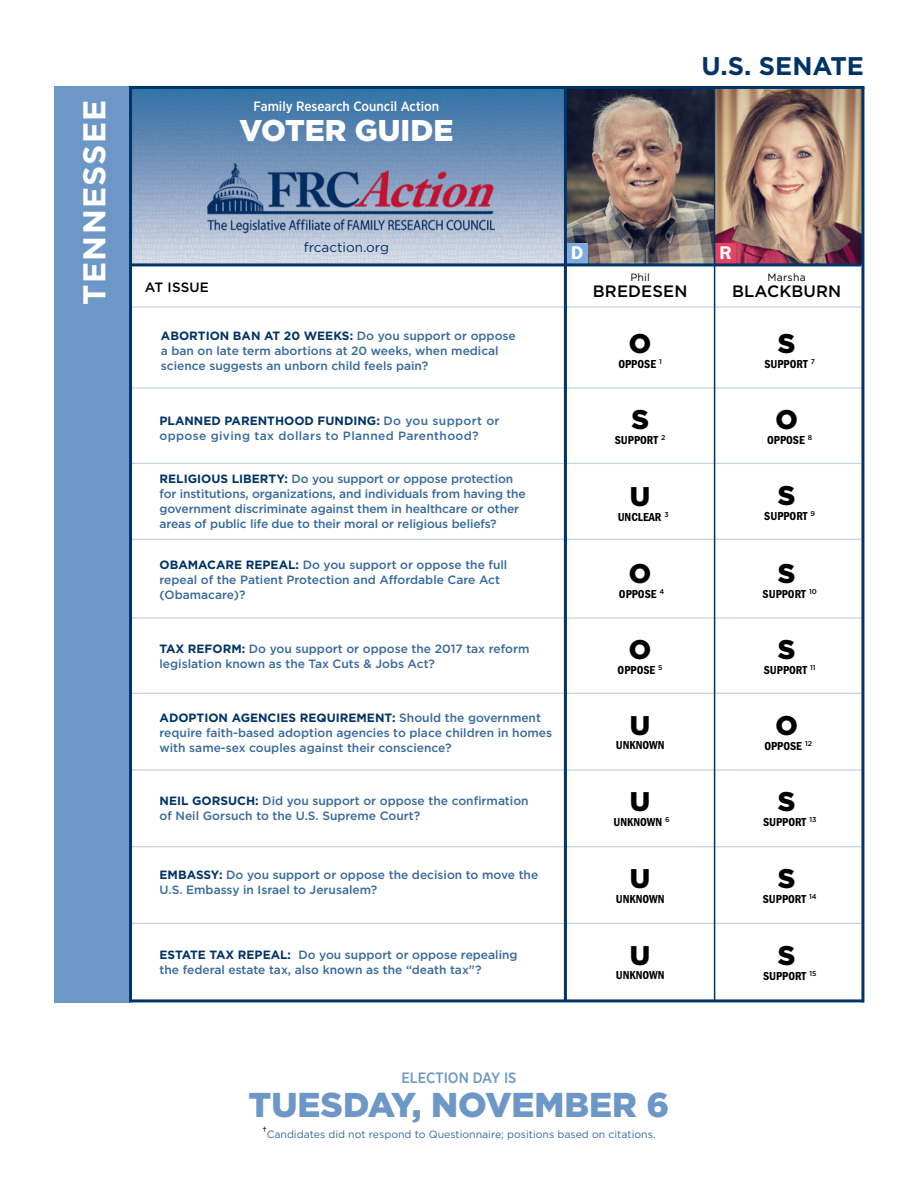
<style>
.page{position:relative;width:918px;height:1188px;background:#fff}
.page>*{position:absolute;margin:0;border:0;box-sizing:border-box;transform-origin:0 0}
.t1{font:900 34.5px "Gotham";color:#6c97c6}
.t2{font:700 31.5px "Gotham";letter-spacing:.04em;color:#fff}
.t3{font:900 30px "Gotham";color:#fff}
.t4{font:900 27px "Gotham";color:#000}
.t5{font:700 25.5px "Gotham";color:#036}
.t6{font:600 18.45px "ITC Franklin Gothic Std";color:#fff}
.t7{font:500 16.5px "Gotham";letter-spacing:.01em;color:#000}
.t8{font:500 15px "Gotham Narrow";color:#6c97c6}
.t9{font:500 13.5px "Gotham Narrow";color:#fff}
.t10{font:13.5px "Gotham";color:#036}
.t11{font:500 13.5px "Gotham";letter-spacing:.01em;color:#000}
.t12{font:500 12px/15px "Gotham";color:#36699c}
.t13{font:12px "ITC Franklin Gothic Std Dm Cd";color:#000}
.t14{font:500 12px/15px "Gotham";letter-spacing:.03em;color:#36699c}
.t15{font:10.5px "Gotham";color:#36699c}
.t16{font:10.5px "Gotham";letter-spacing:.02em;color:#000}
.s1{font-weight:700;color:#036}
</style>
<div class="page">
<img style="left:132px;top:89px;width:432px;height:174px">
<img style="left:208px;top:164px;width:286px;height:73px">
<div style="left:54px;top:86px;width:75px;height:916px;background:#6c97c6"></div>
<svg style="left:567px;top:89px;width:147px;height:174px;background:#726563"></svg>
<div style="left:567px;top:243px;width:21px;height:20px;background:#80acdd"></div>
<svg style="left:715px;top:89px;width:146px;height:174px;background:#a68373"></svg>
<div style="left:715px;top:243px;width:21px;height:20px;background:#e44362"></div>
<hr style="left:130px;top:693px;width:732px;height:1px;background:#c4d5e8">
<hr style="left:130px;top:769px;width:732px;height:2px;background:#c4d5e8">
<hr style="left:130px;top:846px;width:732px;height:1px;background:#c4d5e8">
<hr style="left:130px;top:923px;width:732px;height:1px;background:#c4d5e8">
<hr style="left:131px;top:617px;width:731px;height:2px;background:#c4d5e8">
<hr style="left:130px;top:539px;width:731px;height:1px;background:#c4d5e8">
<hr style="left:129px;top:463px;width:732px;height:1px;background:#c4d5e8">
<hr style="left:131px;top:387px;width:732px;height:2px;background:#c4d5e8">
<hr style="left:129px;top:306px;width:735px;height:2px;background:#c4d5e8">
<hr style="left:131px;top:999px;width:733px;height:3px;background:#036">
<hr style="left:131px;top:263px;width:730px;height:3px;background:#036">
<hr style="left:564px;top:87px;width:3px;height:914px;background:#036">
<hr style="left:129px;top:86px;width:735px;height:3px;background:#036">
<hr style="left:861px;top:87px;width:3px;height:915px;background:#036">
<hr style="left:129px;top:87px;width:3px;height:915px;background:#036">
<hr style="left:714px;top:86px;width:1px;height:915px;background:#036">
<h2 class="t2" style="left:76px;top:305px;width:206px;rotate:-90deg">TENNESSEE</h2>
<p class="t9" style="left:254px;top:98px;width:187px">Family Research Council Action</p>
<h3 class="t3" style="left:240px;top:113px;width:215px">VOTER GUIDE</h3>
<h3 class="t5" style="left:702px;top:51px;width:164px">U.S. SENATE</h3>
<p class="t10" style="left:304px;top:240px;width:87px">frcaction.org</p>
<h3 class="t6" style="left:571px;top:242px;width:14px">D</h3>
<h3 class="t6" style="left:720px;top:242px;width:14px">R</h3>
<p class="t11" style="left:145px;top:279px;width:65px">AT ISSUE</p>
<p class="t16" style="left:630px;top:271px;width:21px">Phil</p>
<h3 class="t7" style="left:593px;top:282px;width:96px">BREDESEN</h3>
<p class="t16" style="left:768px;top:271px;width:40px">Marsha</p>
<h3 class="t7" style="left:732px;top:282px;width:111px">BLACKBURN</h3>
<p class="t12" style="left:161px;top:328px;width:356px"><span class="s1">ABORTION BAN AT 20 WEEKS:</span> Do you support or oppose a ban on late term abortions at 20 weeks, when medical science suggests an unborn child feels pain?</p>
<h3 class="t4" style="left:629px;top:328px;width:24px">O</h3>
<p class="t13" style="left:618px;top:357px;width:45px">OPPOSE <sup>1</sup></p>
<h3 class="t4" style="left:778px;top:328px;width:19px">S</h3>
<p class="t13" style="left:764px;top:357px;width:52px">SUPPORT <sup>7</sup></p>
<p class="t14" style="left:160px;top:413px;width:341px"><span class="s1">PLANNED PARENTHOOD FUNDING:</span> Do you support or oppose giving tax dollars to Planned Parenthood?</p>
<h3 class="t4" style="left:631px;top:404px;width:19px">S</h3>
<p class="t13" style="left:615px;top:434px;width:52px">SUPPORT <sup>2</sup></p>
<h3 class="t4" style="left:775px;top:404px;width:24px">O</h3>
<p class="t13" style="left:767px;top:433px;width:47px">OPPOSE <sup>8</sup></p>
<p class="t12" style="left:160px;top:471px;width:368px"><span class="s1">RELIGIOUS LIBERTY:</span> Do you support or oppose protection for institutions, organizations, and individuals from having the government discriminate against them in healthcare or other areas of public life due to their moral or religious beliefs?</p>
<h3 class="t4" style="left:630px;top:481px;width:22px">U</h3>
<p class="t13" style="left:618px;top:510px;width:53px">UNCLEAR <sup>3</sup></p>
<h3 class="t4" style="left:778px;top:480px;width:19px">S</h3>
<p class="t13" style="left:764px;top:509px;width:52px">SUPPORT <sup>9</sup></p>
<p class="t12" style="left:160px;top:557px;width:349px"><span class="s1">OBAMACARE REPEAL:</span> Do you support or oppose the full repeal of the Patient Protection and Affordable Care Act (Obamacare)?</p>
<h3 class="t4" style="left:629px;top:558px;width:24px">O</h3>
<p class="t13" style="left:619px;top:587px;width:47px">OPPOSE <sup>4</sup></p>
<h3 class="t4" style="left:778px;top:558px;width:19px">S</h3>
<p class="t13" style="left:763px;top:587px;width:56px">SUPPORT <sup>10</sup></p>
<p class="t12" style="left:160px;top:641px;width:371px"><span class="s1">TAX REFORM:</span> Do you support or oppose the 2017 tax reform legislation known as the Tax Cuts &amp; Jobs Act?</p>
<h3 class="t4" style="left:629px;top:634px;width:24px">O</h3>
<p class="t13" style="left:618px;top:664px;width:47px">OPPOSE <sup>5</sup></p>
<h3 class="t4" style="left:778px;top:634px;width:19px">S</h3>
<p class="t13" style="left:764px;top:664px;width:53px">SUPPORT <sup>11</sup></p>
<p class="t12" style="left:160px;top:710px;width:394px"><span class="s1">ADOPTION AGENCIES REQUIREMENT:</span> Should the government require faith-based adoption agencies to place children in homes with same-sex couples against their conscience?</p>
<h3 class="t4" style="left:630px;top:710px;width:22px">U</h3>
<p class="t13" style="left:616px;top:738px;width:50px">UNKNOWN</p>
<h3 class="t4" style="left:775px;top:709px;width:24px">O</h3>
<p class="t13" style="left:764px;top:739px;width:49px">OPPOSE <sup>12</sup></p>
<p class="t12" style="left:160px;top:793px;width:371px"><span class="s1">NEIL GORSUCH:</span> Did you support or oppose the confirmation of Neil Gorsuch to the U.S. Supreme Court?</p>
<h3 class="t4" style="left:630px;top:786px;width:22px">U</h3>
<p class="t13" style="left:614px;top:815px;width:58px">UNKNOWN <sup>6</sup></p>
<h3 class="t4" style="left:778px;top:786px;width:19px">S</h3>
<p class="t13" style="left:763px;top:815px;width:55px">SUPPORT <sup>13</sup></p>
<p class="t12" style="left:160px;top:867px;width:380px"><span class="s1">EMBASSY:</span> Do you support or oppose the decision to move the<br>U.S. Embassy in Israel to Jerusalem?</p>
<h3 class="t4" style="left:630px;top:863px;width:22px">U</h3>
<p class="t13" style="left:616px;top:892px;width:50px">UNKNOWN</p>
<h3 class="t4" style="left:778px;top:863px;width:19px">S</h3>
<p class="t13" style="left:763px;top:892px;width:55px">SUPPORT <sup>14</sup></p>
<p class="t12" style="left:160px;top:947px;width:360px"><span class="s1">ESTATE TAX REPEAL:</span> Do you support or oppose repealing the federal estate tax, also known as the “death tax”?</p>
<h3 class="t4" style="left:630px;top:940px;width:22px">U</h3>
<p class="t13" style="left:616px;top:968px;width:50px">UNKNOWN</p>
<h3 class="t4" style="left:778px;top:939px;width:19px">S</h3>
<p class="t13" style="left:763px;top:969px;width:55px">SUPPORT <sup>15</sup></p>
<p class="t8" style="left:401px;top:1068px;width:117px">ELECTION DAY IS</p>
<h1 class="t1" style="left:249px;top:1085px;width:422px">TUESDAY, NOVEMBER 6</h1>
<p class="t15" style="left:262px;top:1129px;width:395px"><sup>†</sup>Candidates did not respond to Questionnaire; positions based on citations.</p>
</div>
